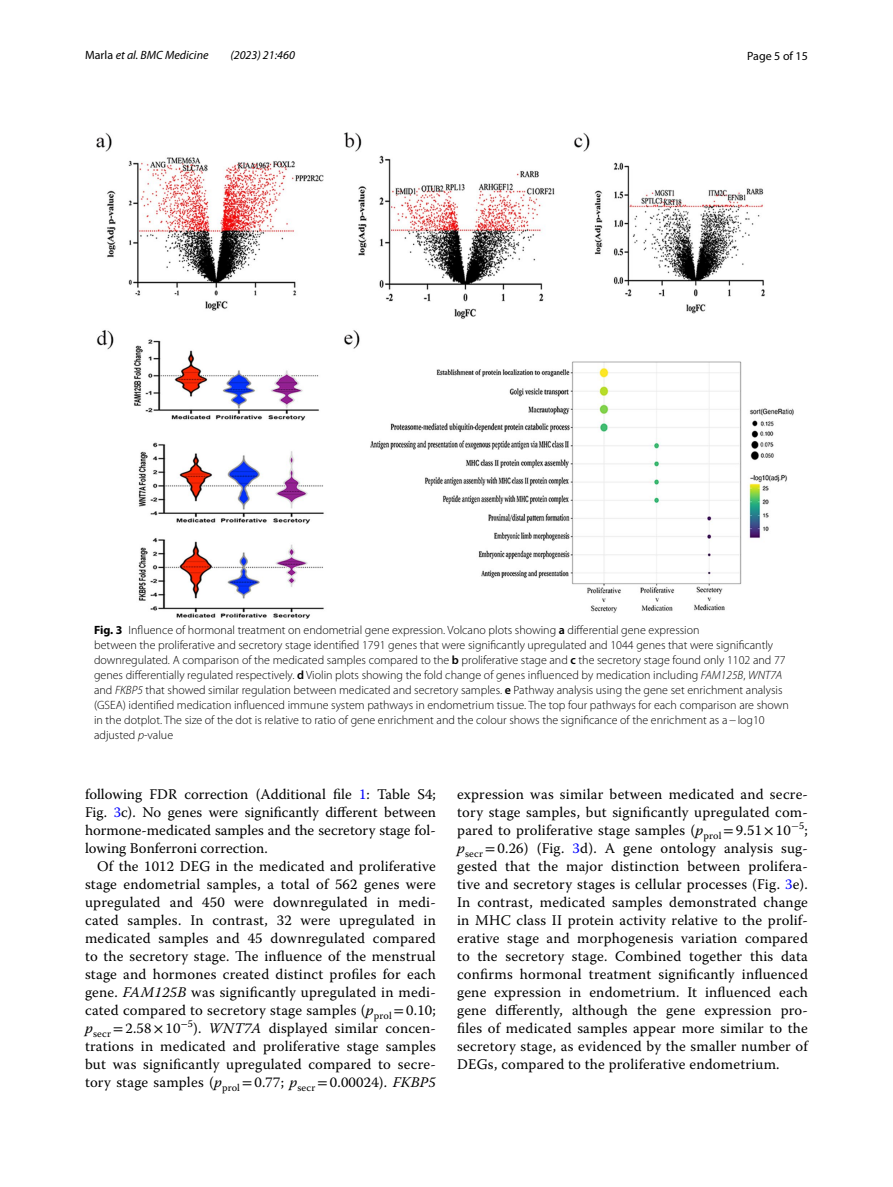
<style>
.page{position:relative;width:893px;height:1187px;background:#fff}
.page>*{position:absolute;margin:0;border:0;box-sizing:border-box;transform-origin:0 0}
.t1{font:14.7px/18px "Warnock Pro";letter-spacing:.015em;color:#000;text-align:justify}
.t2{font:300 12px/15px "Myriad Pro";color:#000}
.t3{font:italic 12px "Myriad Pro";color:#000}
.t4{font:12px "Myriad Pro";color:#000}
.s1{font-style:normal}
.s2{font-weight:700}
.s3{font-weight:600}
.s4{font-style:italic}
.s5{color:#00f}
.s6{font-family:"STIX"}
</style>
<div class="page">
<img style="left:96px;top:133px;width:698px;height:485px">
<p class="t3" style="left:85px;top:48px;width:125px"><span class="s1">Marla</span> et al. BMC Medicine</p>
<p class="t3" style="left:230px;top:48px;width:66px">(2023) 21:460</p>
<p class="t4" style="left:747px;top:48px;width:62px">Page 5 of 15</p>
<p class="t2" style="left:94px;top:622px;width:696px"><span class="s2">Fig. 3</span> Influence of hormonal treatment on endometrial gene expression. Volcano plots showing <span class="s3">a</span> differential gene expression<br>between the proliferative and secretory stage identified 1791 genes that were significantly upregulated and 1044 genes that were significantly downregulated. A comparison of the medicated samples compared to the <span class="s3">b</span> proliferative stage and <span class="s3">c</span> the secretory stage found only 1102 and 77 genes differentially regulated respectively. <span class="s3">d</span> Violin plots showing the fold change of genes influenced by medication including <span class="s4">FAM125B</span>, <span class="s4">WNT7A </span>and <span class="s4">FKBP5</span> that showed similar regulation between medicated and secretory samples. <span class="s3">e</span> Pathway analysis using the gene set enrichment analysis (GSEA) identified medication influenced immune system pathways in endometrium tissue. The top four pathways for each comparison are shown in the dotplot. The size of the dot is relative to ratio of gene enrichment and the colour shows the significance of the enrichment as a−log10 adjusted <span class="s4">p</span>-value</p>
<p class="t1" style="left:85px;top:785px;width:352px">following FDR correction (Additional file <span class="s5">1</span>: Table S4; Fig. <span class="s5">3</span>c). No genes were significantly different between hormone-medicated samples and the secretory stage fol&shy;lowing Bonferroni correction.</p>
<p class="t1" style="left:85px;top:857px;width:352px;text-indent:12px">Of the 1012 DEG in the medicated and proliferative stage endometrial samples, a total of 562 genes were upregulated and 450 were downregulated in medi&shy;cated samples. In contrast, 32 were upregulated in medicated samples and 45 downregulated compared to the secretory stage. The influence of the menstrual stage and hormones created distinct profiles for each gene. <span class="s4">FAM125B</span> was significantly upregulated in medi&shy;cated compared to secretory stage samples (<span class="s4">p</span><sub>prol</sub> <span class="s6">=</span>0.10; <span class="s4">p</span><sub>secr</sub> <span class="s6">=</span>2.58<span class="s6">×</span> -10<sup>−</sup><sup>5</sup>). <span class="s4">WNT7A</span> displayed similar concen&shy;trations in medicated and proliferative stage samples but was significantly upregulated compared to secre&shy;tory stage samples (<span class="s4">p</span><sub>prol</sub> <span class="s6">=</span>0.77; <span class="s4">p</span><sub>secr</sub> <span class="s6">=</span>0.00024). <span class="s4">FKBP5</span></p>
<p class="t1" style="left:457px;top:785px;width:352px">expression was similar between medicated and secre&shy;tory stage samples, but significantly upregulated com&shy;pared to proliferative stage samples (<span class="s4">p</span><sub>prol</sub> <span class="s6">=</span>9.51<span class="s6">×</span> -10<sup>−</sup><sup>5</sup>; <span class="s4">p</span><sub>secr</sub> <span class="s6">=</span>0.26) (Fig. <span class="s5">3</span>d). A gene ontology analysis sug&shy;gested that the major distinction between prolifera&shy;tive and secretory stages is cellular processes (Fig. <span class="s5">3</span>e).<br>In contrast, medicated samples demonstrated change in MHC class II protein activity relative to the prolif&shy;erative stage and morphogenesis variation compared to the secretory stage. Combined together this data confirms hormonal treatment significantly influenced gene expression in endometrium. It influenced each gene differently, although the gene expression pro&shy;files of medicated samples appear more similar to the secretory stage, as evidenced by the smaller number of DEGs, compared to the proliferative endometrium.</p>
</div>
